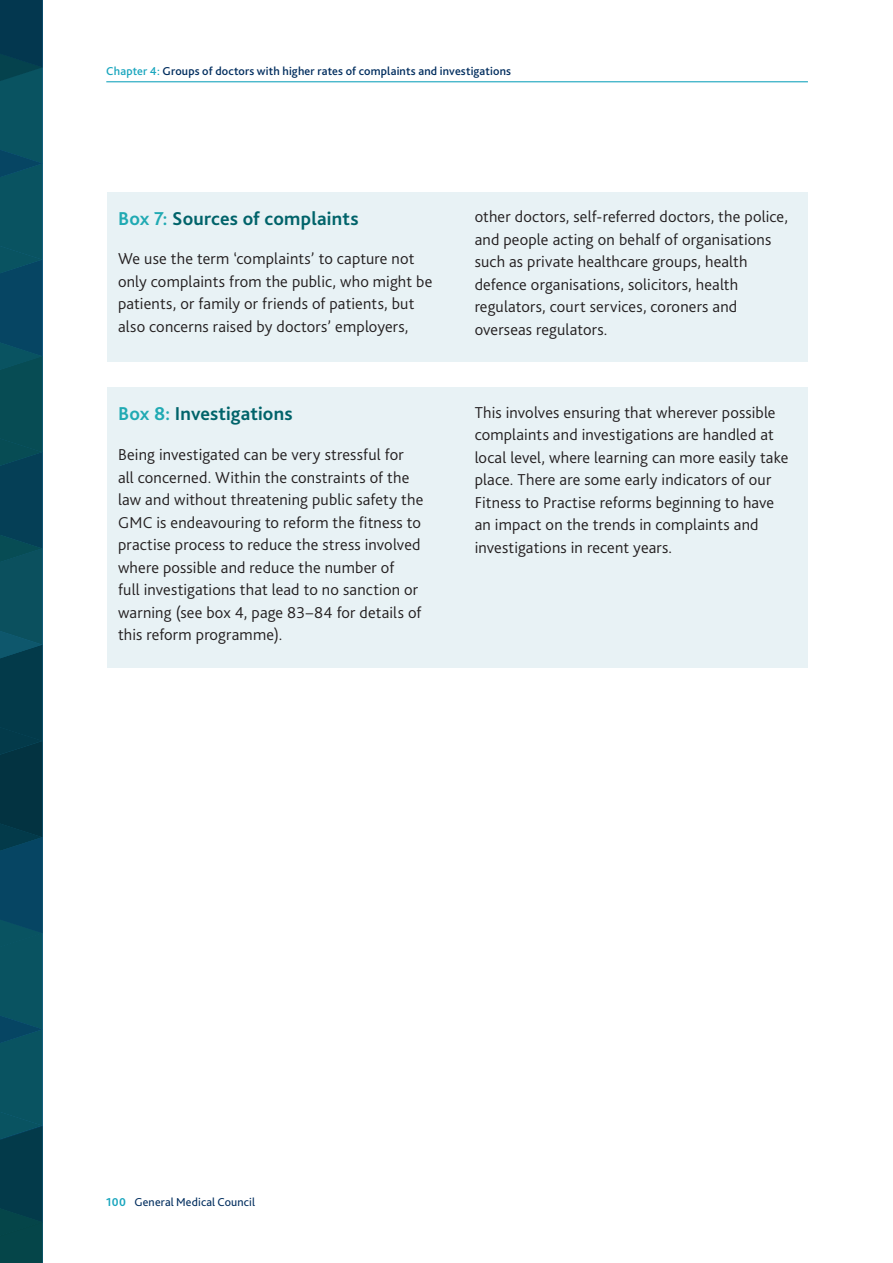
<style>
.page{position:relative;width:893px;height:1263px;background:#fff}
.page>*{position:absolute;margin:0;border:0;box-sizing:border-box;transform-origin:0 0}
.t1{font:700 19.5px "Bliss 2";letter-spacing:.01em;color:#00636a}
.t2{font:300 16.5px/22.5px "Bliss 2";letter-spacing:.01em;color:#231f20}
.t3{font:500 12px "Bliss 2";letter-spacing:.015em;color:#002d5e}
.t4{font:12px "Bliss 2";letter-spacing:.015em;color:#002d5e}
.s1{color:#1aa6be}
.s2{color:#20aab3}
.s3{font-weight:700;color:#1aa6be}
</style>
<div class="page">
<hr style="left:106px;top:81px;width:702px;height:1px;background:#1aa6be">
<svg style="left:0;top:0;width:43px;height:1263px;background:#064758"></svg>
<div style="left:107px;top:192px;width:700px;height:169px;background:#e8f2f5"></div>
<div style="left:107px;top:387px;width:700px;height:281px;background:#e8f2f5"></div>
<p class="t3" style="left:106px;top:64px;width:406px"><span class="s1">Chapter 4:</span> Groups of doctors with higher rates of complaints and investigations</p>
<p class="t1" style="left:118px;top:206px;width:242px"><span class="s2">Box 7:</span> Sources of complaints</p>
<p class="t2" style="left:118px;top:247px;width:316px">We use the term ‘complaints’ to capture not only complaints from the public, who might be patients, or family or friends of patients, but also concerns raised by doctors’ employers,</p>
<p class="t1" style="left:118px;top:402px;width:176px"><span class="s2">Box 8:</span> Investigations</p>
<p class="t2" style="left:118px;top:443px;width:307px">Being investigated can be very stressful for all concerned. Within the constraints of the law and without threatening public safety the GMC is endeavouring to reform the fitness to practise process to reduce the stress involved where possible and reduce the number of<br>full investigations that lead to no sanction or warning (see box 4, page 83–84 for details of this reform programme).</p>
<p class="t2" style="left:475px;top:205px;width:315px">other doctors, self-referred doctors, the police, and people acting on behalf of organisations such as private healthcare groups, health defence organisations, solicitors, health regulators, court services, coroners and overseas regulators.</p>
<p class="t2" style="left:475px;top:401px;width:315px">This involves ensuring that wherever possible complaints and investigations are handled at local level, where learning can more easily take place. There are some early indicators of our Fitness to Practise reforms beginning to have an impact on the trends in complaints and investigations in recent years.</p>
<p class="t4" style="left:106px;top:1195px;width:150px"><span class="s3">100</span> General Medical Council</p>
</div>
